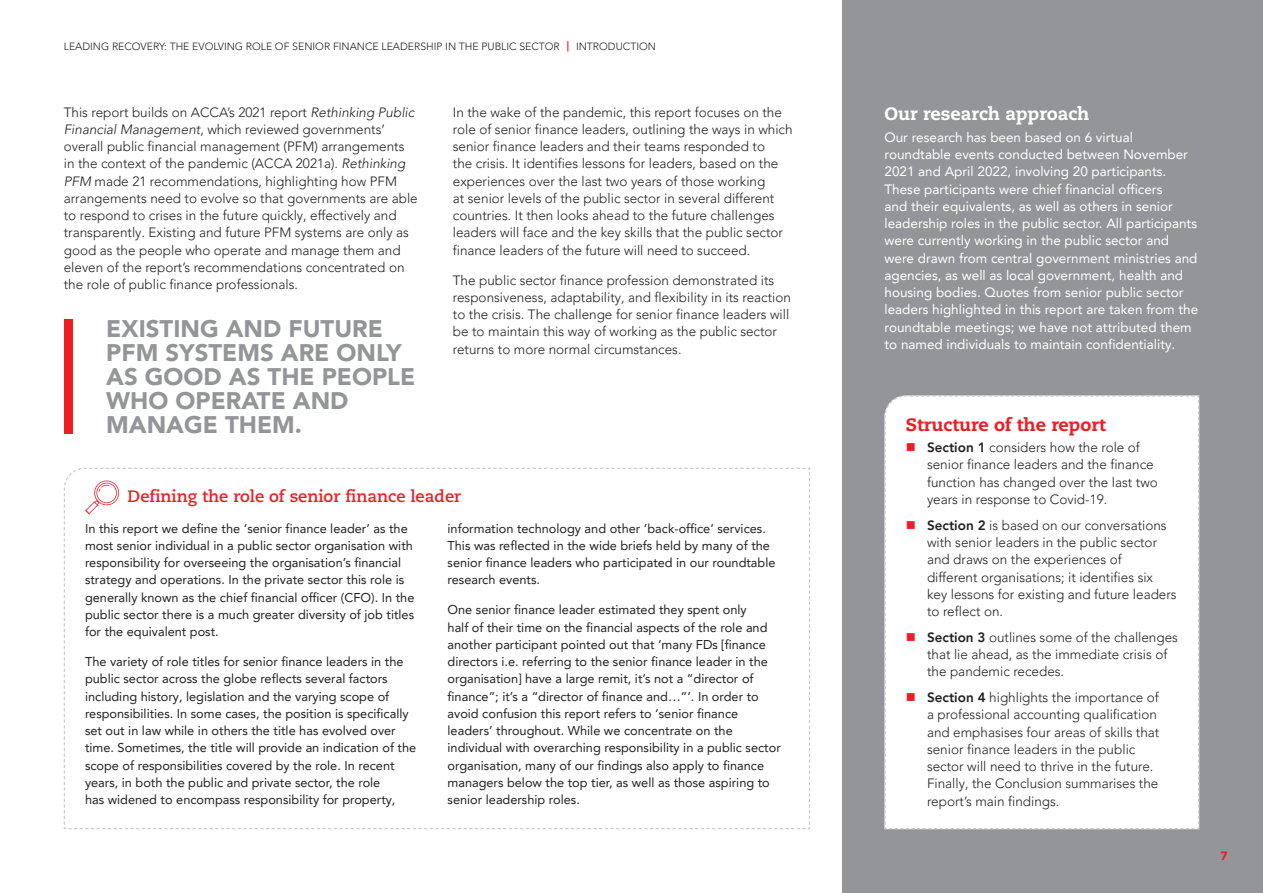
<style>
.page{position:relative;width:1263px;height:893px;background:#fff}
.page>*{position:absolute;margin:0;border:0;box-sizing:border-box;transform-origin:0 0}
.t1{font:900 24px/24px "Avenir LT Pro";color:#939598}
.t2{font:800 18px "Caecilia";color:#ee1d23}
.t3{font:800 18px "Caecilia";color:#fff}
.t4{font:700 16.5px "Caecilia";color:#ee1d23}
.t5{font:300 13.5px/17.2px "Avenir LT Pro";color:#231f20}
.t6{font:13.5px/17.2px "Avenir LT Pro";color:#fff}
.t7{font:12.75px/17.2px "Avenir LT Pro";color:#231f20}
.t8{font:900 12px "Avenir LT Pro";color:#ee1d23}
.t9{font:300 10.5px "Avenir LT Pro";color:#231f20}
.s1{font-weight:800;color:#ee1d23}
.s2{font-style:italic}
.s3{color:#ee1d23}
.s4{font-weight:800}
</style>
<div class="page">
<div style="left:842px;top:0;width:421px;height:893px;background:#939598"></div>
<div style="left:64px;top:319px;width:8px;height:115px;background:#ee1d23"></div>
<svg style="left:63px;top:467px;width:747px;height:362px"></svg>
<div style="left:884px;top:395px;width:316px;height:435px;background:#fff"></div>
<p class="t9" style="left:64px;top:41px;width:594px">LEADING RECOVERY: THE EVOLVING ROLE OF SENIOR FINANCE LEADERSHIP IN THE PUBLIC SECTOR <span class="s1">|</span> INTRODUCTION</p>
<p class="t5" style="left:64px;top:103px;width:355px">This report builds on ACCA’s 2021 report <span class="s2">Rethinking Public Financial Management</span>, which reviewed governments’ overall public financial management (PFM) arrangements in the context of the pandemic (ACCA 2021a). <span class="s2">Rethinking PFM</span> made 21 recommendations, highlighting how PFM arrangements need to evolve so that governments are able to respond to crises in the future quickly, effectively and transparently. Existing and future PFM systems are only as good as the people who operate and manage them and eleven of the report’s recommendations concentrated on the role of public finance professionals.</p>
<p class="t5" style="left:453px;top:103px;width:341px">In the wake of the pandemic, this report focuses on the role of senior finance leaders, outlining the ways in which senior finance leaders and their teams responded to<br>the crisis. It identifies lessons for leaders, based on the experiences over the last two years of those working<br>at senior levels of the public sector in several different countries. It then looks ahead to the future challenges leaders will face and the key skills that the public sector finance leaders of the future will need to succeed.</p>
<p class="t5" style="left:453px;top:271px;width:340px">The public sector finance profession demonstrated its responsiveness, adaptability, and flexibility in its reaction to the crisis. The challenge for senior finance leaders will be to maintain this way of working as the public sector returns to more normal circumstances.</p>
<h1 class="t1" style="left:106px;top:317px;width:310px">EXISTING AND FUTURE<br>PFM SYSTEMS ARE ONLY<br>AS GOOD AS THE PEOPLE<br>WHO OPERATE AND<br>MANAGE THEM.</h1>
<p class="t4" style="left:128px;top:486px;width:335px">Defining the role of senior finance leader</p>
<p class="t7" style="left:85px;top:519px;width:331px">In this report we define the ‘senior finance leader’ as the most senior individual in a public sector organisation with responsibility for overseeing the organisation’s financial strategy and operations. In the private sector this role is generally known as the chief financial officer (CFO). In the public sector there is a much greater diversity of job titles for the equivalent post.</p>
<p class="t7" style="left:85px;top:653px;width:333px">The variety of role titles for senior finance leaders in the public sector across the globe reflects several factors including history, legislation and the varying scope of responsibilities. In some cases, the position is specifically set out in law while in others the title has evolved over time. Sometimes, the title will provide an indication of the scope of responsibilities covered by the role. In recent years, in both the public and private sector, the role<br>has widened to encompass responsibility for property,</p>
<p class="t7" style="left:448px;top:519px;width:329px">information technology and other ‘back-office’ services.<br>This was reflected in the wide briefs held by many of the senior finance leaders who participated in our roundtable research events.</p>
<p class="t7" style="left:448px;top:601px;width:335px">One senior finance leader estimated they spent only<br>half of their time on the financial aspects of the role and another participant pointed out that ‘many FDs [finance directors i.e. referring to the senior finance leader in the organisation] have a large remit, it’s not a “director of finance”; it’s a “director of finance and…”’. In order to avoid confusion this report refers to ‘senior finance leaders’ throughout. While we concentrate on the individual with overarching responsibility in a public sector organisation, many of our findings also apply to finance managers below the top tier, as well as those aspiring to senior leadership roles.</p>
<h2 class="t3" style="left:884px;top:103px;width:206px">Our research approach</h2>
<p class="t6" style="left:884px;top:128px;width:315px">Our research has been based on 6 virtual roundtable events conducted between November 2021 and April 2022, involving 20 participants.<br>These participants were chief financial officers<br>and their equivalents, as well as others in senior leadership roles in the public sector. All participants were currently working in the public sector and were drawn from central government ministries and agencies, as well as local government, health and housing bodies. Quotes from senior public sector leaders highlighted in this report are taken from the roundtable meetings; we have not attributed them to named individuals to maintain confidentiality.</p>
<h2 class="t2" style="left:906px;top:413px;width:202px">Structure of the report</h2>
<p class="t5" style="left:927px;top:439px;width:232px;text-indent:-21px"><span class="s3">■</span> <span class="s4">Section 1</span> considers how the role of senior finance leaders and the finance function has changed over the last two years in response to Covid-19.</p>
<p class="t5" style="left:927px;top:516px;width:251px;text-indent:-21px"><span class="s3">■</span> <span class="s4">Section 2</span> is based on our conversations with senior leaders in the public sector and draws on the experiences of<br>different organisations; it identifies six key lessons for existing and future leaders to reflect on.</p>
<p class="t5" style="left:927px;top:628px;width:252px;text-indent:-21px"><span class="s3">■</span> <span class="s4">Section 3</span> outlines some of the challenges that lie ahead, as the immediate crisis of the pandemic recedes.</p>
<p class="t5" style="left:927px;top:689px;width:234px;text-indent:-21px"><span class="s3">■</span> <span class="s4">Section 4</span> highlights the importance of a professional accounting qualification and emphasises four areas of skills that senior finance leaders in the public sector will need to thrive in the future.<br>Finally, the Conclusion summarises the report’s main findings.</p>
<p class="t8" style="left:1220px;top:848px;width:9px">7</p>
</div>
